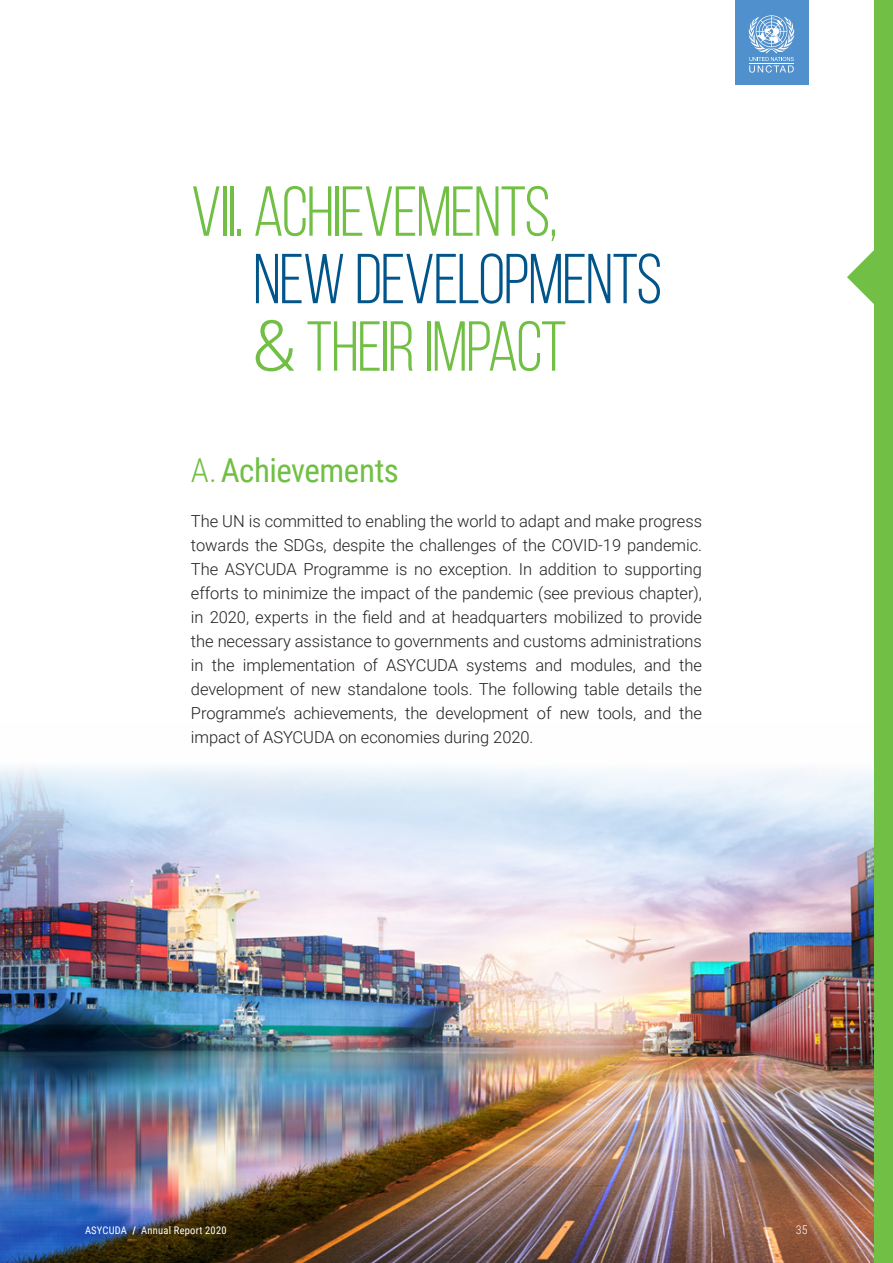
<style>
.page{position:relative;width:893px;height:1263px;background:#fff}
.page>*{position:absolute;margin:0;border:0;box-sizing:border-box;transform-origin:0 0}
.t1{font:70.5px/67.5px "Bebas Neue";letter-spacing:-.02em;color:#01558a}
.t2{font:70.5px "Bebas Neue";letter-spacing:-.02em;color:#71bf44}
.t3{font:33px "Roboto Condensed";letter-spacing:-.015em;color:#71bf44}
.t4{font:300 16.5px/24px "Roboto";letter-spacing:-.005em;color:#231f20;text-align:justify}
.t5{font:300 12px "Roboto Condensed";color:#fff}
.t6{font:10.5px "Roboto Condensed";letter-spacing:.02em;color:#fff}
.s1{font-family:"Roboto Slab";font-weight:300;color:#71bf44}
.s2{color:#71bf44}
.s3{font-weight:300}
.s4{font-weight:700}
</style>
<div class="page">
<img style="left:0;top:724px;width:875px;height:539px">
<div style="left:875px;top:0;width:18px;height:1263px;background:#71bf44"></div>
<svg style="left:847px;top:232px;width:28px;height:90px"></svg>
<div style="left:735px;top:0;width:73px;height:84px;background:#5090cc"></div>
<svg style="left:748px;top:15px;width:47px;height:58px"></svg>
<h1 class="t2" style="left:191px;top:174px;width:368px">VII. ACHIEVEMENTS,</h1>
<h1 class="t1" style="left:253px;top:245px;width:411px">NEW DEVELOPMENTS <span class="s1">&amp;</span> <span class="s2">THEIR IMPACT</span></h1>
<h2 class="t3" style="left:191px;top:447px;width:209px"><span class="s3">A.</span>Achievements</h2>
<p class="t4" style="left:191px;top:508px;width:513px">The UN is committed to enabling the world to adapt and make progress towards the SDGs, despite the challenges of the COVID-19 pandemic.<br>The ASYCUDA Programme is no exception. In addition to supporting efforts to minimize the impact of the pandemic (see previous chapter), in 2020, experts in the field and at headquarters mobilized to provide the necessary assistance to governments and customs administrations in the implementation of ASYCUDA systems and modules, and the development of new standalone tools. The following table details the Programme’s achievements, the development of new tools, and the impact of ASYCUDA on economies during 2020.</p>
<p class="t6" style="left:85px;top:1223px;width:143px">ASYCUDA <span class="s4">/</span> Annual Report 2020</p>
<p class="t5" style="left:796px;top:1221px;width:13px">35</p>
</div>
